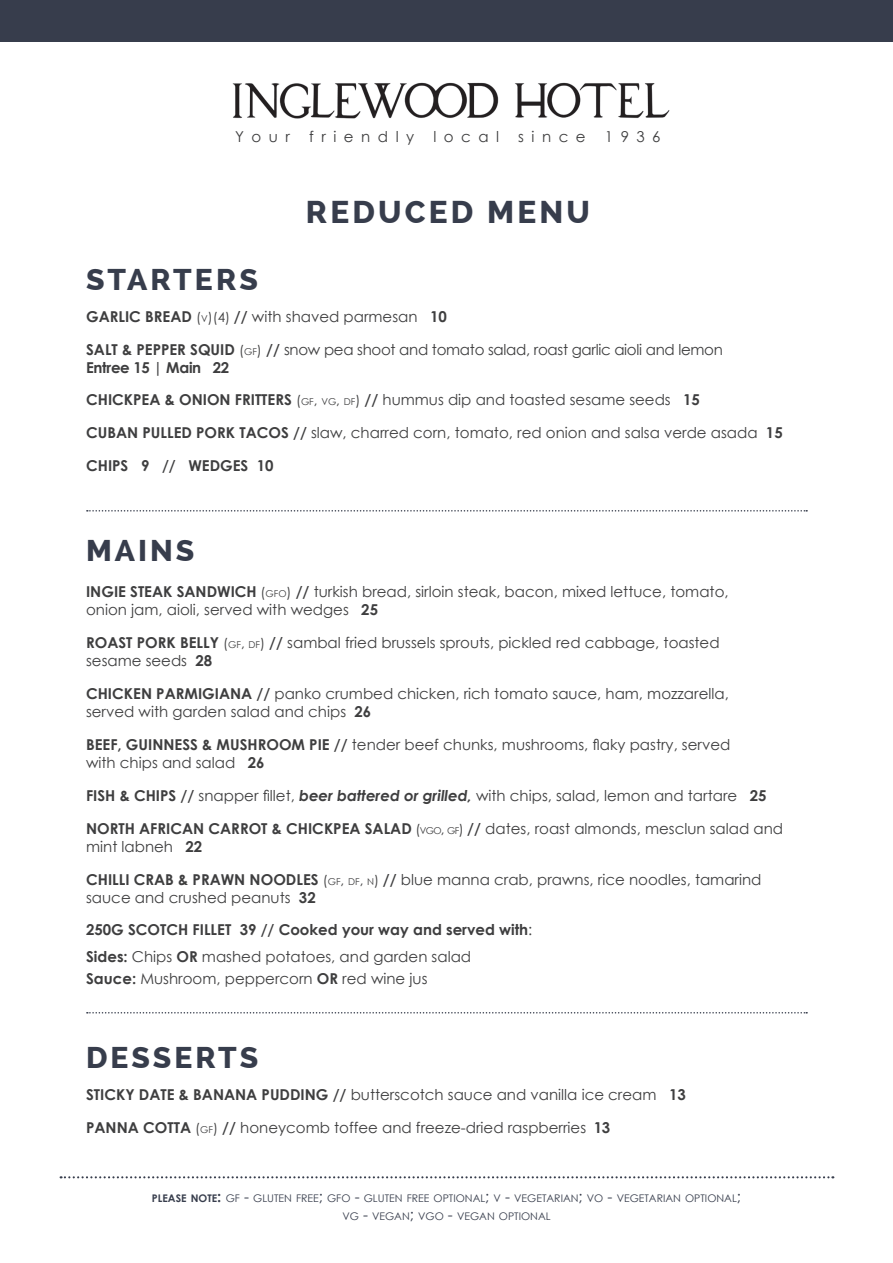
<style>
.page{position:relative;width:893px;height:1263px;background:#fff}
.page>*{position:absolute;margin:0;border:0;box-sizing:border-box;transform-origin:0 0}
.t1{font:800 31.5px "Raleway";letter-spacing:.1em;color:#373d4c}
.t2{font:800 30px "Raleway";letter-spacing:.1em;color:#373d4c}
.t3{font:15px/18px "Century Gothic";color:#3e3e3f}
.t4{font:700 15px/32.8px "Century Gothic";color:#3e3e3f}
.t5{font:15px/32.8px "Century Gothic";letter-spacing:-.02em;color:#3e3e3f}
.t6{font:15px "Century Gothic";letter-spacing:.5em;color:#3e3e3f}
.t7{font:10.5px/18px "Century Gothic";color:#373d4c;text-align:center}
.s1{font-weight:700}
.s2{font-size:13.5px}
.s3{font-size:9.45px}
.s4{font-weight:400;font-size:13.5px}
.s5{font-weight:400;font-size:9.45px}
.s6{font-weight:400}
.s7{font-weight:700;font-style:italic}
.s8{font-weight:700;font-size:15px}
.s9{font-size:15px}
</style>
<div class="page">
<div style="left:0;top:0;width:893px;height:42px;background:#373d4c"></div>
<svg style="left:61px;top:1176px;width:772px;height:2px"></svg>
<img style="left:232px;top:82px;width:438px;height:37px">
<svg style="left:87px;top:1012px;width:720px;height:1px"></svg>
<svg style="left:87px;top:510px;width:720px;height:1px"></svg>
<p class="t3" style="left:235px;top:128px;width:56px">Your</p>
<p class="t6" style="left:309px;top:127px;width:106px">friendly</p>
<p class="t3" style="left:433px;top:128px;width:67px">local</p>
<p class="t3" style="left:518px;top:128px;width:69px">since</p>
<p class="t3" style="left:605px;top:128px;width:57px">1936</p>
<h2 class="t2" style="left:86px;top:262px;width:173px">STARTERS</h2>
<h1 class="t1" style="left:306px;top:194px;width:286px">REDUCED MENU</h1>
<p class="t5" style="left:86px;top:300px;width:638px"><span class="s1">GARLIC BREAD</span> <span class="s2">(</span><span class="s3">V</span><span class="s2">)(4)</span> <span class="s1">//</span> with shaved parmesan <span class="s1">10<br>SALT &amp; PEPPER SQUID</span> <span class="s2">(</span><span class="s3">GF</span><span class="s2">)</span> <span class="s1">//</span> snow pea shoot and tomato salad, roast garlic aioli and lemon</p>
<p class="t4" style="left:86px;top:350px;width:698px">Entree 15 | Main 22<br>CHICKPEA &amp; ONION FRITTERS <span class="s4">(</span><span class="s5">GF</span><span class="s4">,</span> <span class="s5">VG</span><span class="s4">,</span> <span class="s5">DF</span><span class="s4">)</span> // <span class="s6">hummus dip and toasted sesame seeds</span> 15<br>CUBAN PULLED PORK TACOS // <span class="s6">slaw, charred corn, tomato, red onion and salsa verde asada</span> 15<br>CHIPS 9 // WEDGES 10</p>
<h2 class="t2" style="left:86px;top:534px;width:110px">MAINS</h2>
<p class="t3" style="left:86px;top:582px;width:644px"><span class="s1">INGIE STEAK SANDWICH</span> <span class="s2">(</span><span class="s3">GFO</span><span class="s2">)</span> <span class="s1">//</span> turkish bread, sirloin steak, bacon, mixed lettuce, tomato, onion jam, aioli, served with wedges <span class="s1">25</span></p>
<p class="t3" style="left:86px;top:633px;width:635px"><span class="s1">ROAST PORK BELLY</span> <span class="s2">(</span><span class="s3">GF</span><span class="s2">,</span> <span class="s3">DF</span><span class="s2">)</span> <span class="s1">//</span> sambal fried brussels sprouts, pickled red cabbage, toasted sesame seeds <span class="s1">28</span></p>
<p class="t3" style="left:86px;top:684px;width:644px"><span class="s1">CHICKEN PARMIGIANA //</span> panko crumbed chicken, rich tomato sauce, ham, mozzarella, served with garden salad and chips <span class="s1">26</span></p>
<p class="t3" style="left:86px;top:735px;width:646px"><span class="s1">BEEF, GUINNESS &amp; MUSHROOM PIE //</span> tender beef chunks, mushrooms, flaky pastry, served with chips and salad <span class="s1">26</span></p>
<p class="t3" style="left:86px;top:779px;width:699px;line-height:32.8px"><span class="s1">FISH &amp; CHIPS //</span> snapper fillet, <span class="s7">beer battered or grilled,</span> with chips, salad, lemon and tartare <span class="s1">25<br>NORTH AFRICAN CARROT &amp; CHICKPEA SALAD</span> <span class="s2">(</span><span class="s3">VGO</span><span class="s2">,</span> <span class="s3">GF</span><span class="s2">)</span> <span class="s1">//</span> dates, roast almonds, mesclun salad and</p>
<p class="t3" style="left:86px;top:829px;width:677px;line-height:32.8px">mint labneh <span class="s1">22<br>CHILLI CRAB &amp; PRAWN NOODLES</span> <span class="s2">(</span><span class="s3">GF</span><span class="s2">,</span> <span class="s3">DF</span><span class="s2">,</span> <span class="s3">N</span><span class="s2">)</span> <span class="s1">//</span> blue manna crab, prawns, rice noodles, tamarind</p>
<p class="t4" style="left:86px;top:880px;width:448px"><span class="s6">sauce and crushed peanuts</span> 32<br>250G SCOTCH FILLET 39 // Cooked your way and served with<span class="s6">:</span></p>
<p class="t3" style="left:86px;top:945px;width:387px;line-height:22.2px"><span class="s1">Sides:</span> Chips <span class="s1">OR</span> mashed potatoes, and garden salad<br><span class="s1">Sauce:</span> Mushroom, peppercorn <span class="s1">OR</span> red wine jus</p>
<h2 class="t2" style="left:86px;top:1040px;width:174px">DESSERTS</h2>
<p class="t3" style="left:86px;top:1078px;width:601px;line-height:32.8px"><span class="s1">STICKY DATE &amp; BANANA PUDDING //</span> butterscotch sauce and vanilla ice cream <span class="s1">13<br>PANNA COTTA</span> <span class="s2">(</span><span class="s3">GF</span><span class="s2">)</span> <span class="s1">//</span> honeycomb toffee and freeze-dried raspberries <span class="s1">13</span></p>
<p class="t7" style="left:152px;top:1189px;width:590px"><span class="s1">PLEASE NOTE</span><span class="s8">:</span> GF <span class="s9">-</span> GLUTEN FREE<span class="s9">;</span> GFO <span class="s9">-</span> GLUTEN FREE OPTIONAL<span class="s9">;</span> V <span class="s9">-</span> VEGETARIAN<span class="s9">;</span> VO <span class="s9">-</span> VEGETARIAN OPTIONAL<span class="s9">;<br></span>VG <span class="s9">-</span> VEGAN<span class="s9">;</span> VGO <span class="s9">-</span> VEGAN OPTIONAL</p>
</div>
